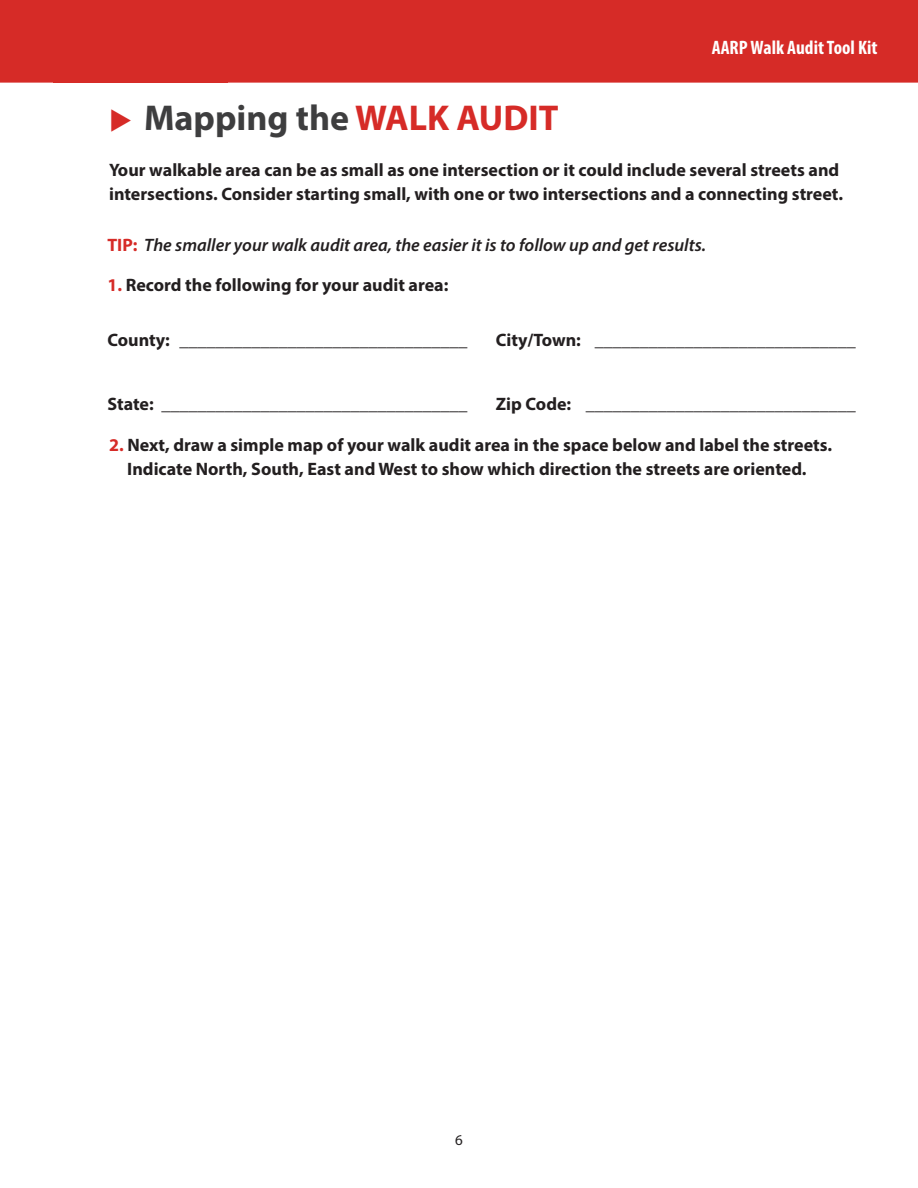
<style>
.page{position:relative;width:918px;height:1188px;background:#fff}
.page>*{position:absolute;margin:0;border:0;box-sizing:border-box;transform-origin:0 0}
.t1{font:700 36px "Myriad Pro";color:#3e3e3f}
.t2{font:700 condensed 19.5px "Myriad Pro";color:#fff}
.t3{font:700 18px/24px "Myriad Pro";color:#231f20}
.t4{font:italic 600 18px "Myriad Pro";color:#231f20}
.t5{font:15px "Myriad Pro";color:#231f20}
.s1{color:#d62b27}
.s2{font-weight:700;font-style:normal;color:#d62b27}
</style>
<div class="page">
<div style="left:0;top:0;width:918px;height:83px;background:#d62b27"></div>
<div style="left:53px;top:8px;width:175px;height:75px;background:#d62b27"></div>
<p class="t2" style="left:712px;top:35px;width:167px">AARP Walk Audit Tool Kit</p>
<h1 class="t1" style="left:109px;top:95px;width:451px"><span class="s1">◆</span> Mapping the <span class="s1">WALK AUDIT</span></h1>
<p class="t3" style="left:109px;top:157px;width:736px">Your walkable area can be as small as one intersection or it could include several streets and intersections. Consider starting small, with one or two intersections and a connecting street.</p>
<p class="t4" style="left:107px;top:233px;width:600px"><span class="s2">TIP:</span> The smaller your walk audit area, the easier it is to follow up and get results.</p>
<p class="t3" style="left:107px;top:272px;width:343px"><span class="s1">1.</span> Record the following for your audit area:</p>
<p class="t3" style="left:107px;top:327px;width:361px">County: ________________________________</p>
<p class="t3" style="left:107px;top:392px;width:361px">State: __________________________________</p>
<p class="t3" style="left:496px;top:327px;width:361px">City/Town: _____________________________</p>
<p class="t3" style="left:496px;top:392px;width:361px">Zip Code: ______________________________</p>
<p class="t3" style="left:109px;top:432px;width:725px;text-align:center"><span class="s1">2.</span> Next, draw a simple map of your walk audit area in the space below and label the streets.<br>Indicate North, South, East and West to show which direction the streets are oriented.</p>
<p class="t5" style="left:455px;top:1131px;width:9px">6</p>
</div>
